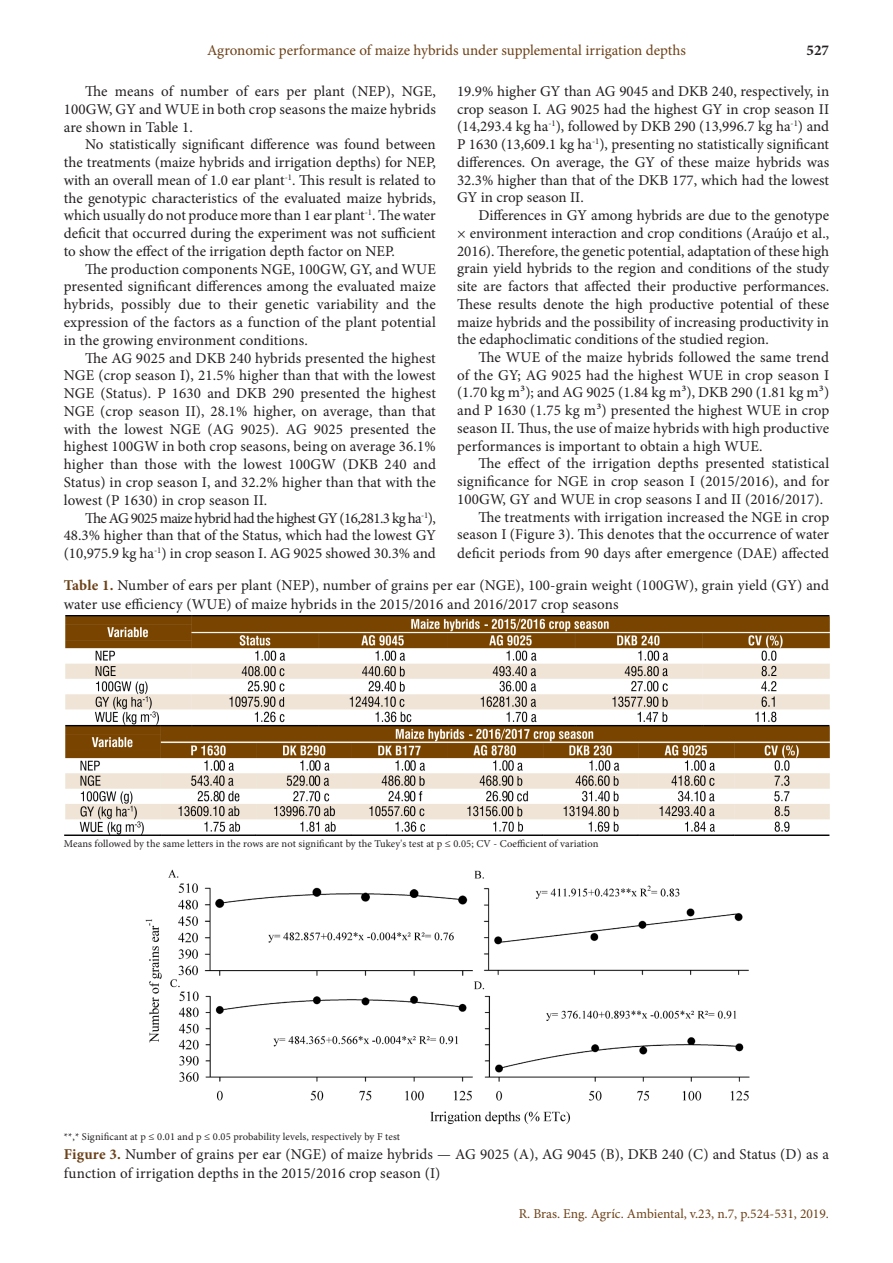
<style>
.page{position:relative;width:893px;height:1263px;background:#fff}
.page>*{position:absolute;margin:0;border:0;box-sizing:border-box;transform-origin:0 0}
.Normal_Normal_1{font:15px/17.7px "Minion Pro";letter-spacing:.005em;color:#231f20;text-align:justify}
.t1{font:15px "Minion Pro";color:#6c4118}
.t2{font:700 15px "Minion Pro";color:#231f20}
.t3{font:13.5px "Minion Pro";color:#6c4118}
.Normal_Normal_1-2{font:10.5px "Minion Pro";letter-spacing:.005em;color:#231f20}
.s1{font-weight:700;color:#6c4118}
</style>
<div class="page">
<img style="left:145px;top:869px;width:605px;height:256px">
<img style="left:64px;top:615px;width:765px;height:220px">
<p class="t1" style="left:207px;top:40px;width:480px">Agronomic performance of maize hybrids under supplemental irrigation depths</p>
<p class="t2" style="left:806px;top:40px;width:24px">527</p>
<p class="Normal_Normal_1" style="left:64px;top:82px;width:374px;text-indent:21px">The means of number of ears per plant (NEP), NGE, 100GW, GY and WUE in both crop seasons the maize hybrids are shown in Table 1.</p>
<p class="Normal_Normal_1" style="left:64px;top:136px;width:374px;text-indent:21px">No statistically significant difference was found between the treatments (maize hybrids and irrigation depths) for NEP, with an overall mean of 1.0 ear plant<sup>-1</sup>. This result is related to the genotypic characteristics of the evaluated maize hybrids, which usually do not produce more than 1 ear plant<sup>-1</sup>. The water deficit that occurred during the experiment was not sufficient to show the effect of the irrigation depth factor on NEP.</p>
<p class="Normal_Normal_1" style="left:64px;top:260px;width:374px;text-indent:21px">The production components NGE, 100GW, GY, and WUE presented significant differences among the evaluated maize hybrids, possibly due to their genetic variability and the expression of the factors as a function of the plant potential in the growing environment conditions.</p>
<p class="Normal_Normal_1" style="left:64px;top:349px;width:374px;text-indent:21px">The AG 9025 and DKB 240 hybrids presented the highest NGE (crop season I), 21.5% higher than that with the lowest NGE (Status). P 1630 and DKB 290 presented the highest NGE (crop season II), 28.1% higher, on average, than that with the lowest NGE (AG 9025). AG 9025 presented the highest 100GW in both crop seasons, being on average 36.1% higher than those with the lowest 100GW (DKB 240 and Status) in crop season I, and 32.2% higher than that with the lowest (P 1630) in crop season II.</p>
<p class="Normal_Normal_1" style="left:64px;top:509px;width:374px;text-indent:21px">The AG 9025 maize hybrid had the highest GY (16,281.3 kg ha<sup>-1</sup>), 48.3% higher than that of the Status, which had the lowest GY (10,975.9 kg ha<sup>-1</sup>) in crop season I. AG 9025 showed 30.3% and</p>
<p class="Normal_Normal_1" style="left:457px;top:82px;width:374px">19.9% higher GY than AG 9045 and DKB 240, respectively, in crop season I. AG 9025 had the highest GY in crop season II (14,293.4 kg ha<sup>-1</sup>), followed by DKB 290 (13,996.7 kg ha<sup>-1</sup>) and P 1630 (13,609.1 kg ha<sup>-1</sup>), presenting no statistically significant differences. On average, the GY of these maize hybrids was 32.3% higher than that of the DKB 177, which had the lowest GY in crop season II.</p>
<p class="Normal_Normal_1" style="left:457px;top:207px;width:374px;text-indent:21px">Differences in GY among hybrids are due to the genotype × environment interaction and crop conditions (Araújo et al., 2016). Therefore, the genetic potential, adaptation of these high grain yield hybrids to the region and conditions of the study site are factors that affected their productive performances.<br>These results denote the high productive potential of these maize hybrids and the possibility of increasing productivity in the edaphoclimatic conditions of the studied region.</p>
<p class="Normal_Normal_1" style="left:457px;top:348px;width:374px;text-indent:21px">The WUE of the maize hybrids followed the same trend of the GY; AG 9025 had the highest WUE in crop season I (1.70 kg m³); and AG 9025 (1.84 kg m³), DKB 290 (1.81 kg m³) and P 1630 (1.75 kg m³) presented the highest WUE in crop season II. Thus, the use of maize hybrids with high productive performances is important to obtain a high WUE.</p>
<p class="Normal_Normal_1" style="left:457px;top:455px;width:374px;text-indent:21px">The effect of the irrigation depths presented statistical significance for NGE in crop season I (2015/2016), and for 100GW, GY and WUE in crop seasons I and II (2016/2017).</p>
<p class="Normal_Normal_1" style="left:457px;top:508px;width:374px;line-height:18.3px;text-indent:21px">The treatments with irrigation increased the NGE in crop season I (Figure 3). This denotes that the occurrence of water deficit periods from 90 days after emergence (DAE) affected</p>
<p class="Normal_Normal_1" style="left:64px;top:576px;width:767px;line-height:18.8px"><span class="s1">Table 1.</span> Number of ears per plant (NEP), number of grains per ear (NGE), 100-grain weight (100GW), grain yield (GY) and water use efficiency (WUE) of maize hybrids in the 2015/2016 and 2016/2017 crop seasons</p>
<p class="Normal_Normal_1-2" style="left:64px;top:837px;width:536px">Means followed by the same letters in the rows are not significant by the Tukey's test at p ≤ 0.05; CV - Coefficient of variation</p>
<p class="Normal_Normal_1-2" style="left:64px;top:1130px;width:338px">**,* Significant at p ≤ 0.01 and p ≤ 0.05 probability levels, respectively by F test</p>
<p class="Normal_Normal_1" style="left:64px;top:1145px;width:766px;line-height:18.8px"><span class="s1">Figure 3.</span> Number of grains per ear (NGE) of maize hybrids — AG 9025 (A), AG 9045 (B), DKB 240 (C) and Status (D) as a function of irrigation depths in the 2015/2016 crop season (I)</p>
<p class="t3" style="left:519px;top:1204px;width:312px">R. Bras. Eng. Agríc. Ambiental, v.23, n.7, p.524-531, 2019.</p>
</div>
